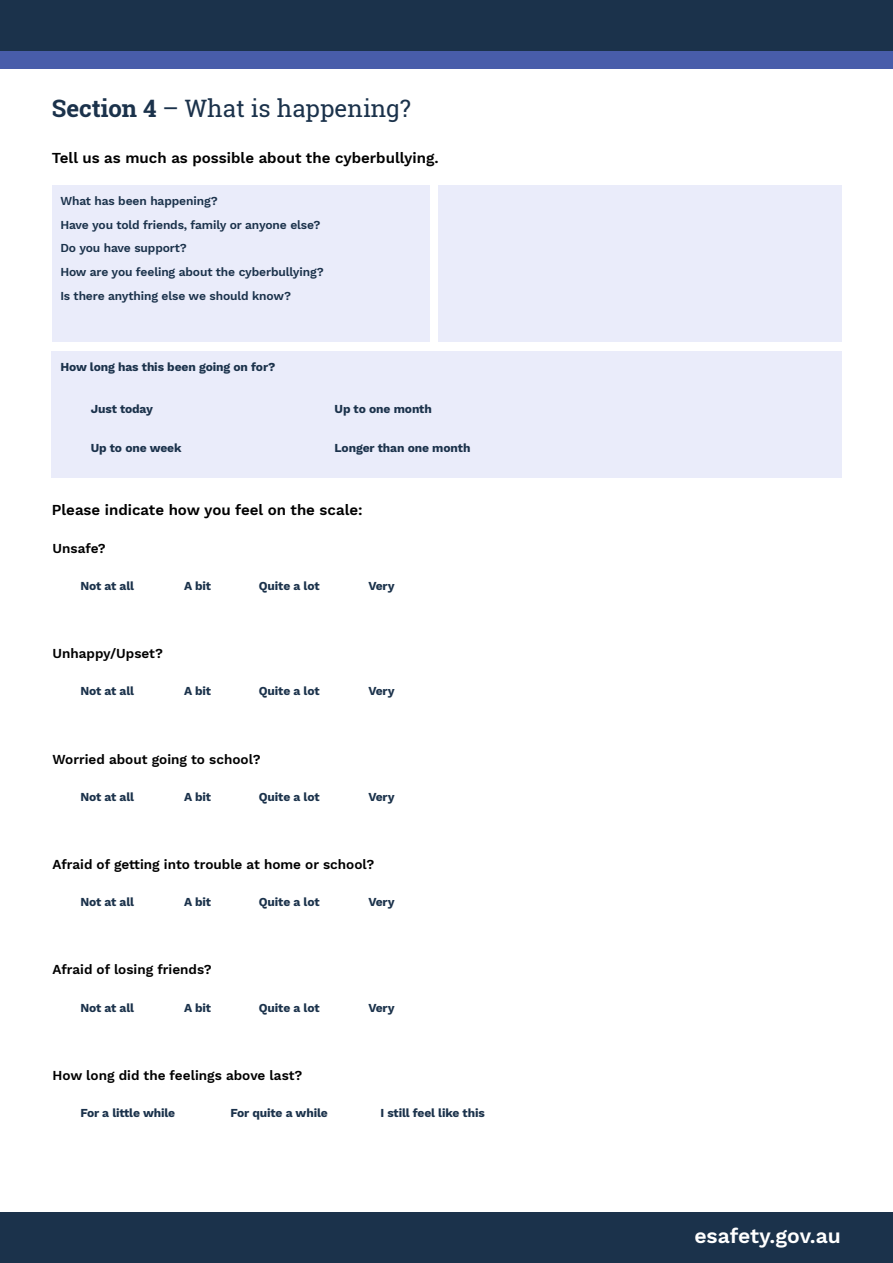
<style>
.page{position:relative;width:893px;height:1263px;background:#fff}
.page>*{position:absolute;margin:0;border:0;box-sizing:border-box;transform-origin:0 0}
.t1{font:24px "Roboto Slab";color:#1b324b}
.t2{font:600 21px "Work Sans";color:#fff}
.t3{font:600 15px "Work Sans";color:#000}
.t4{font:600 13.5px "Work Sans";color:#000}
.t5{font:700 12px "Work Sans";letter-spacing:-.01em;color:#1b324b}
.t6{font:600 12px/23.7px "Work Sans";letter-spacing:-.01em;color:#1b324b}
.s1{font-weight:700}
</style>
<div class="page">
<div style="left:0;top:0;width:893px;height:52px;background:#1b324b"></div>
<div style="left:0;top:52px;width:893px;height:17px;background:#485daa"></div>
<div style="left:0;top:1212px;width:893px;height:51px;background:#1b324b"></div>
<div style="left:438px;top:185px;width:404px;height:156px;background:#eaecfa"></div>
<div style="left:52px;top:185px;width:377px;height:156px;background:#eaecfa"></div>
<div style="left:52px;top:351px;width:790px;height:126px;background:#eaecfa"></div>
<h1 class="t1" style="left:52px;top:92px;width:361px"><span class="s1">Section 4</span> – What is happening?</h1>
<p class="t3" style="left:52px;top:149px;width:388px">Tell us as much as possible about the cyberbullying.</p>
<p class="t6" style="left:60px;top:190px;width:265px">What has been happening?<br>Have you told friends, family or anyone else?<br>Do you have support?<br>How are you feeling about the cyberbullying?<br>Is there anything else we should know?</p>
<p class="t5" style="left:60px;top:359px;width:217px">How long has this been going on for?</p>
<p class="t5" style="left:91px;top:402px;width:64px">Just today</p>
<p class="t5" style="left:91px;top:440px;width:92px">Up to one week</p>
<p class="t5" style="left:335px;top:402px;width:99px">Up to one month</p>
<p class="t5" style="left:335px;top:440px;width:137px">Longer than one month</p>
<p class="t3" style="left:52px;top:501px;width:312px">Please indicate how you feel on the scale:</p>
<p class="t4" style="left:53px;top:541px;width:55px">Unsafe?</p>
<p class="t5" style="left:80px;top:579px;width:55px">Not at all</p>
<p class="t5" style="left:184px;top:579px;width:29px">A bit</p>
<p class="t5" style="left:259px;top:579px;width:62px">Quite a lot</p>
<p class="t5" style="left:368px;top:579px;width:28px">Very</p>
<p class="t4" style="left:53px;top:646px;width:112px">Unhappy/Upset?</p>
<p class="t5" style="left:80px;top:684px;width:55px">Not at all</p>
<p class="t5" style="left:184px;top:684px;width:29px">A bit</p>
<p class="t5" style="left:259px;top:684px;width:62px">Quite a lot</p>
<p class="t5" style="left:368px;top:684px;width:28px">Very</p>
<p class="t4" style="left:53px;top:751px;width:210px">Worried about going to school?</p>
<p class="t5" style="left:80px;top:790px;width:55px">Not at all</p>
<p class="t5" style="left:184px;top:790px;width:29px">A bit</p>
<p class="t5" style="left:259px;top:790px;width:62px">Quite a lot</p>
<p class="t5" style="left:368px;top:790px;width:28px">Very</p>
<p class="t4" style="left:53px;top:856px;width:323px">Afraid of getting into trouble at home or school?</p>
<p class="t5" style="left:80px;top:895px;width:55px">Not at all</p>
<p class="t5" style="left:184px;top:895px;width:29px">A bit</p>
<p class="t5" style="left:259px;top:895px;width:62px">Quite a lot</p>
<p class="t5" style="left:368px;top:895px;width:28px">Very</p>
<p class="t4" style="left:53px;top:962px;width:161px">Afraid of losing friends?</p>
<p class="t5" style="left:80px;top:1000px;width:55px">Not at all</p>
<p class="t5" style="left:184px;top:1000px;width:29px">A bit</p>
<p class="t5" style="left:259px;top:1000px;width:62px">Quite a lot</p>
<p class="t5" style="left:368px;top:1000px;width:28px">Very</p>
<p class="t4" style="left:53px;top:1067px;width:251px">How long did the feelings above last?</p>
<p class="t5" style="left:80px;top:1106px;width:96px">For a little while</p>
<p class="t5" style="left:231px;top:1106px;width:99px">For quite a while</p>
<p class="t5" style="left:380px;top:1106px;width:106px">I still feel like this</p>
<h2 class="t2" style="left:694px;top:1224px;width:148px">esafety.gov.au</h2>
</div>
